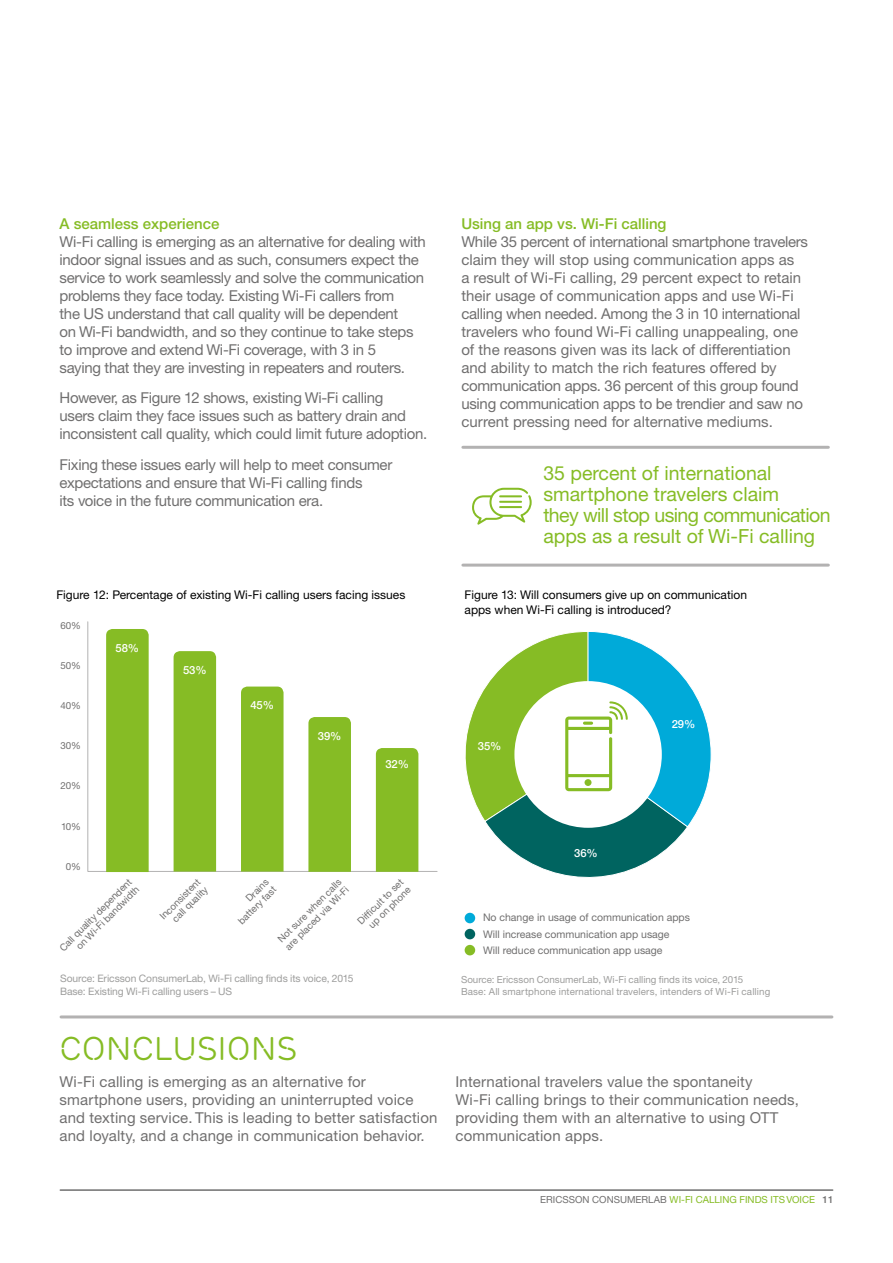
<style>
.page{position:relative;width:893px;height:1263px;background:#fff}
.page>*{position:absolute;margin:0;border:0;box-sizing:border-box;transform-origin:0 0}
.t1{font:33px "Ericsson Capital";color:#86bc25}
.t2{font:19.5px/21px "Ericsson Sans";color:#86bc25}
.t3{font:15px/18px "Ericsson Sans";letter-spacing:-.02em;color:#706f6f}
.t4{font:15px/18px "Ericsson Sans";color:#706f6f}
.t5{font:15px/18px "Ericsson Sans";letter-spacing:.01em;color:#706f6f}
.t6{font:500 15px "Ericsson Sans";color:#86bc25}
.t7{font:12px/15px "Ericsson Sans";color:#000}
.t8{font:500 11.25px "Ericsson Sans";letter-spacing:-.01em;color:#fff}
.t9{font:10.5px/16.5px "Ericsson Sans";color:#706f6f}
.t10{font:10.2px/12.3px "Ericsson Sans";letter-spacing:-.01em;color:#9d9d9c}
.t11{font:9.75px/10.5px "Ericsson Sans";color:#706f6f;text-align:right}
.t12{font:9.75px/11.7px "Ericsson Sans";color:#9d9d9c}
.t13{font:9.75px "Ericsson Sans";color:#86bc25}
.s1{font-weight:500;color:#706f6f}
</style>
<div class="page">
<hr style="left:60px;top:1189px;width:773px;height:2px;background:#706f6f">
<div style="left:465px;top:913px;width:10px;height:10px;background:#00aad9;border-radius:50%"></div>
<div style="left:465px;top:929px;width:10px;height:10px;background:#006460;border-radius:50%"></div>
<div style="left:465px;top:945px;width:10px;height:10px;background:#86bc25;border-radius:50%"></div>
<svg style="left:465px;top:631px;width:247px;height:247px"></svg>
<hr style="left:61px;top:1015px;width:771px;height:3px;background:#b3b2b2">
<svg style="left:472px;top:488px;width:60px;height:37px"></svg>
<svg style="left:87px;top:621px;width:351px;height:251px"></svg>
<div style="left:106px;top:629px;width:43px;height:243px;background:#86bc25"></div>
<div style="left:174px;top:651px;width:42px;height:220px;background:#86bc25"></div>
<div style="left:241px;top:686px;width:43px;height:185px;background:#86bc25"></div>
<div style="left:308px;top:717px;width:43px;height:155px;background:#86bc25"></div>
<div style="left:376px;top:748px;width:42px;height:124px;background:#86bc25"></div>
<hr style="left:463px;top:446px;width:365px;height:3px;background:#b3b2b2">
<hr style="left:463px;top:564px;width:365px;height:3px;background:#b3b2b2">
<p class="t6" style="left:60px;top:215px;width:161px">A seamless experience</p>
<p class="t3" style="left:60px;top:232px;width:368px">Wi-Fi calling is emerging as an alternative for dealing with indoor signal issues and as such, consumers expect the service to work seamlessly and solve the communication problems they face today. Existing Wi-Fi callers from<br>the US understand that call quality will be dependent<br>on Wi-Fi bandwidth, and so they continue to take steps to improve and extend Wi-Fi coverage, with 3 in 5<br>saying that they are investing in repeaters and routers.</p>
<p class="t3" style="left:60px;top:389px;width:369px">However, as Figure 12 shows, existing Wi-Fi calling<br>users claim they face issues such as battery drain and inconsistent call quality, which could limit future adoption.</p>
<p class="t3" style="left:60px;top:456px;width:334px">Fixing these issues early will help to meet consumer expectations and ensure that Wi-Fi calling finds<br>its voice in the future communication era.</p>
<p class="t7" style="left:56px;top:587px;width:350px">Figure 12: Percentage of existing Wi-Fi calling users facing issues</p>
<p class="t11" style="left:60px;top:620px;width:22px">60%</p>
<p class="t11" style="left:60px;top:660px;width:22px">50%</p>
<p class="t11" style="left:60px;top:700px;width:22px">40%</p>
<p class="t11" style="left:60px;top:740px;width:22px">30%</p>
<p class="t11" style="left:60px;top:781px;width:22px">20%</p>
<p class="t11" style="left:61px;top:821px;width:22px">10%</p>
<p class="t11" style="left:66px;top:861px;width:17px">0%</p>
<p class="t8" style="left:116px;top:642px;width:25px">58%</p>
<p class="t8" style="left:183px;top:663px;width:25px">53%</p>
<p class="t8" style="left:250px;top:699px;width:25px">45%</p>
<p class="t8" style="left:318px;top:730px;width:25px">39%</p>
<p class="t8" style="left:385px;top:758px;width:25px">32%</p>
<p class="t11" style="left:58px;top:945px;width:101px;rotate:-45deg">Callquality dependent on Wi-Fi bandwidth</p>
<p class="t11" style="left:158px;top:914px;width:57px;text-align:center;rotate:-45deg">I nconsi stent callquali ty</p>
<p class="t11" style="left:229px;top:911px;width:53px;rotate:-45deg">Drains battery fast</p>
<p class="t11" style="left:276px;top:937px;width:89px;text-align:left;rotate:-45deg">N otsure w hen calls are placed via Wi-Fi</p>
<p class="t11" style="left:356px;top:919px;width:64px;text-align:center;rotate:-45deg">Diffi cultto set up on phone</p>
<p class="t10" style="left:60px;top:973px;width:295px">Source: Ericsson ConsumerLab, Wi-Fi calling finds its voice, 2015<br>Base: Existing Wi-Fi calling users – US</p>
<p class="t6" style="left:461px;top:215px;width:207px">Using an app vs. Wi-Fi calling</p>
<p class="t4" style="left:461px;top:232px;width:348px">While 35 percent of international smartphone travelers claim they will stop using communication apps as<br>a result of Wi-Fi calling, 29 percent expect to retain their usage of communication apps and use Wi-Fi calling when needed. Among the 3 in 10 international travelers who found Wi-Fi calling unappealing, one of the reasons given was its lack of differentiation and ability to match the rich features offered by communication apps. 36 percent of this group found using communication apps to be trendier and saw no current pressing need for alternative mediums.</p>
<h2 class="t2" style="left:543px;top:463px;width:289px">35 percent of international smartphone travelers claim<br>they will stop using communication apps as a result of Wi-Fi calling</h2>
<p class="t7" style="left:465px;top:587px;width:284px">Figure 13: Will consumers give up on communication apps when Wi-Fi calling is introduced?</p>
<p class="t8" style="left:478px;top:740px;width:25px">35%</p>
<p class="t8" style="left:574px;top:847px;width:25px">36%</p>
<p class="t8" style="left:672px;top:717px;width:25px">29%</p>
<p class="t9" style="left:483px;top:909px;width:209px">No change in usage of communication apps<br>Will increase communication app usage<br>Will reduce communication app usage</p>
<p class="t12" style="left:461px;top:974px;width:311px">Source: Ericsson ConsumerLab, Wi-Fi calling finds its voice, 2015<br>Base: All smartphone international travelers, intenders of Wi-Fi calling</p>
<h1 class="t1" style="left:60px;top:1029px;width:239px">CONCLUSIONS</h1>
<p class="t5" style="left:60px;top:1073px;width:379px">Wi-Fi calling is emerging as an alternative for smartphone users, providing an uninterrupted voice and texting service. This is leading to better satisfaction and loyalty, and a change in communication behavior.</p>
<p class="t5" style="left:455px;top:1073px;width:345px">International travelers value the spontaneity<br>Wi-Fi calling brings to their communication needs, providing them with an alternative to using OTT communication apps.</p>
<p class="t11" style="left:540px;top:1195px;width:23px">ERICSSON</p>
<p class="t11" style="left:592px;top:1195px;width:8px">CONSUMERLAB</p>
<p class="t13" style="left:670px;top:1194px;width:165px">Wi-Fi calli ng fi nds its voice <span class="s1">11</span></p>
</div>
